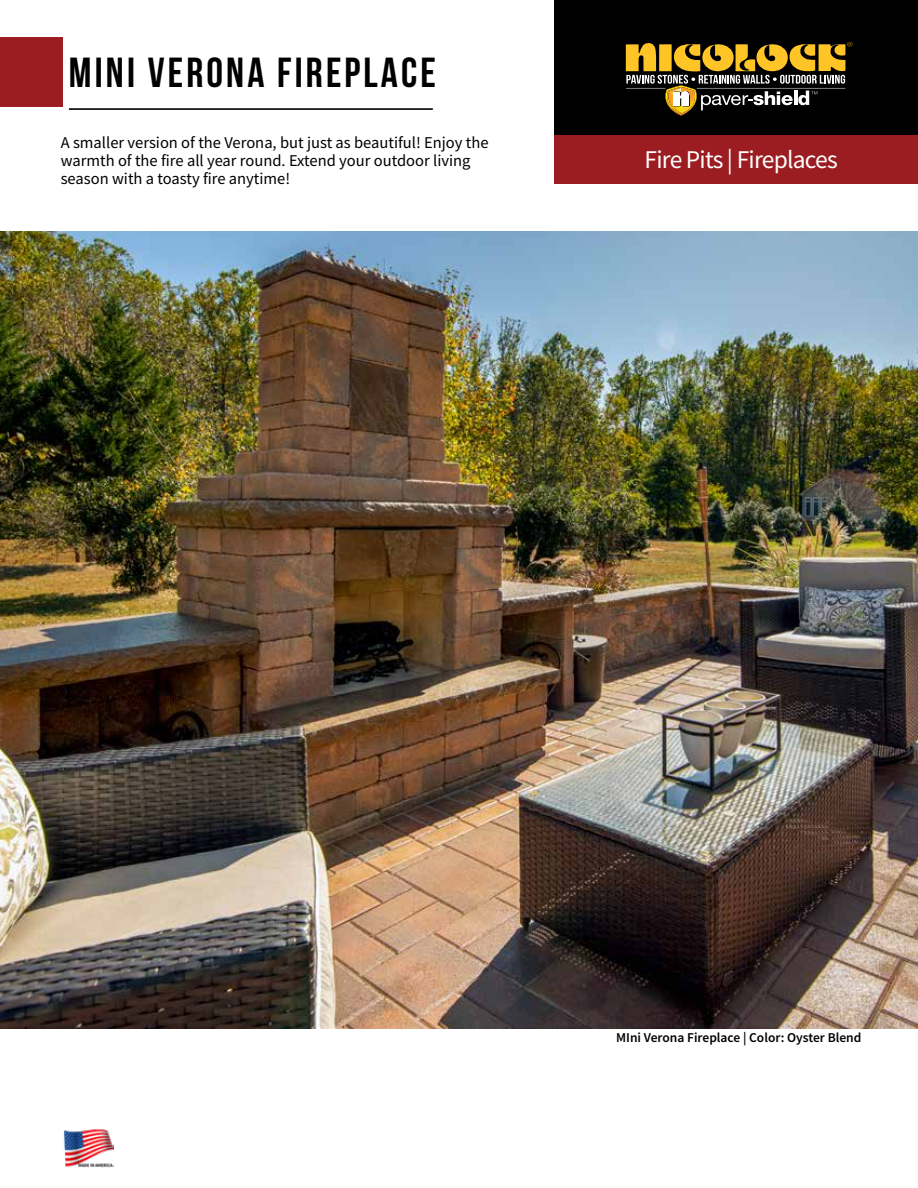
<style>
.page{position:relative;width:918px;height:1188px;background:#fff}
.page>*{position:absolute;margin:0;border:0;box-sizing:border-box;transform-origin:0 0}
.t1{font:42px "Bebas Neue";letter-spacing:.075em;color:#000}
.t2{font:25.5px "Source Sans Pro";letter-spacing:-.03em;color:#fff}
.t3{font:16.5px/18px "Source Sans Pro";color:#000}
.t4{font:600 13.5px "Source Sans Pro";color:#000}
</style>
<div class="page">
<div style="left:554px;top:134px;width:364px;height:50px;background:#9b1c21"></div>
<div style="left:554px;top:0;width:364px;height:134px;background:#000"></div>
<div style="left:0;top:37px;width:62px;height:69px;background:#9b1c21"></div>
<hr style="left:69px;top:108px;width:364px;height:2px;background:#000">
<img style="left:0;top:231px;width:918px;height:797px">
<img style="left:63px;top:1129px;width:51px;height:39px">
<svg style="left:626px;top:42px;width:226px;height:73px"></svg>
<h1 class="t1" style="left:69px;top:49px;width:369px">MINI VERONA FIREPLACE</h1>
<p class="t3" style="left:61px;top:133px;width:429px">A smaller version of the Verona, but just as beautiful! Enjoy the warmth of the fire all year round. Extend your outdoor living season with a toasty fire anytime!</p>
<h2 class="t2" style="left:645px;top:143px;width:195px">Fire Pits | Fireplaces</h2>
<p class="t4" style="left:616px;top:1028px;width:247px">MIni Verona Fireplace | Color: Oyster Blend</p>
</div>
